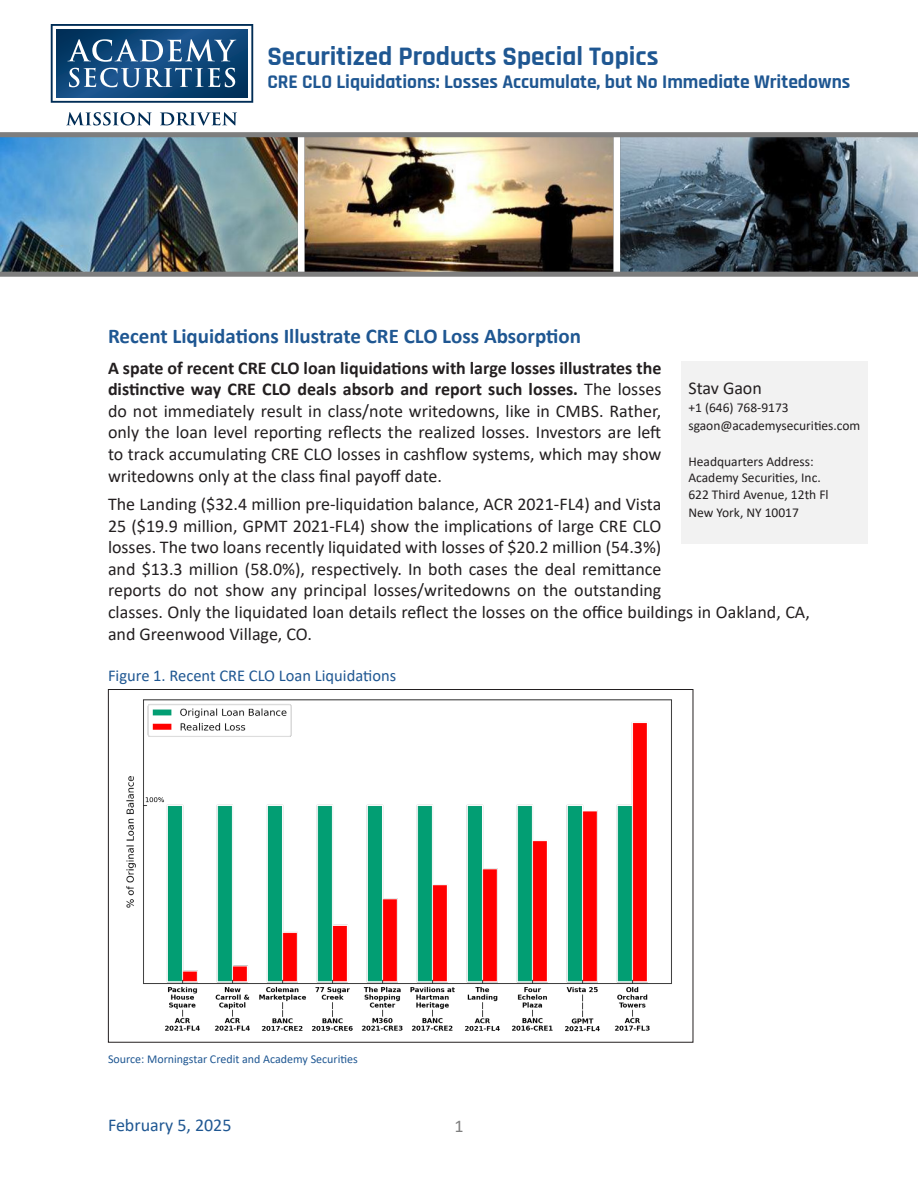
<style>
.page{position:relative;width:918px;height:1188px;background:#fff}
.page>*{position:absolute;margin:0;border:0;box-sizing:border-box;transform-origin:0 0}
.t1{font:700 27px "Rajdhani";color:#1f5792}
.Section_Head{font:700 21px "Calibri";color:#1f5792}
.t2{font:700 19.5px "Rajdhani";color:#1f5792}
.t3{font:18px/21.6px "Calibri";color:#231f20;text-align:justify}
.t4{font:18px "Calibri";color:#1f5792}
.t5{font:18px "Calibri";color:#7e7e7e}
.Figure_Title{font:16.5px "Calibri";color:#1f5792}
.t6{font:13.5px/16.2px "Calibri";color:#231f20}
.Figure_Note{font:12px "Calibri";color:#1f5792}
.s1{font-weight:700}
</style>
<div class="page">
<svg style="left:51px;top:24px;width:202px;height:79px"></svg>
<svg style="left:66px;top:112px;width:86px;height:14px"></svg>
<svg style="left:160px;top:112px;width:77px;height:14px"></svg>
<img style="left:0;top:137px;width:918px;height:135px">
<div style="left:682px;top:361px;width:186px;height:182px;background:#f2f2f2"></div>
<div style="left:0;top:272px;width:918px;height:5px;background:#7e7e7e"></div>
<div style="left:0;top:132px;width:918px;height:5px;background:#7e7e7e"></div>
<img style="left:126px;top:699px;width:546px;height:333px">
<h1 class="t1" style="left:267px;top:40px;width:393px">Securitized Products Special Topics</h1>
<p class="t2" style="left:267px;top:70px;width:585px">CRE CLO Liquidations: Losses Accumulate, but No Immediate Writedowns</p>
<p class="Section_Head" style="left:108px;top:321px;width:475px">Recent Liquidations Illustrate CRE CLO Loss Absorption</p>
<p class="t3" style="left:108px;top:356px;width:555px"><span class="s1">A spate of recent CRE CLO loan liquidations with large losses illustrates the distinctive way CRE CLO deals absorb and report such losses.</span> The losses do not immediately result in class/note writedowns, like in CMBS. Rather, only the loan level reporting reflects the realized losses. Investors are left to track accumulating CRE CLO losses in cashflow systems, which may show writedowns only at the class final payoff date.</p>
<p class="t3" style="left:108px;top:493px;width:704px;text-align:left">The Landing ($32.4 million pre-liquidation balance, ACR 2021-FL4) and Vista<br>25 ($19.9 million, GPMT 2021-FL4) show the implications of large CRE CLO<br>losses. The two loans recently liquidated with losses of $20.2 million (54.3%)<br>and $13.3 million (58.0%), respectively. In both cases the deal remittance<br>reports do not show any principal losses/writedowns on the outstanding<br>classes. Only the liquidated loan details reflect the losses on the office buildings in Oakland, CA, and Greenwood Village, CO.</p>
<p class="Figure_Title" style="left:108px;top:664px;width:290px">Figure 1. Recent CRE CLO Loan Liquidations</p>
<p class="t3" style="left:688px;top:377px;width:75px">Stav Gaon</p>
<p class="t6" style="left:688px;top:398px;width:174px;line-height:18px">+1 (646) 768-9173 sgaon@academysecurities.com</p>
<p class="t6" style="left:688px;top:453px;width:142px">Headquarters Address:<br>Academy Securities, Inc.<br>622 Third Avenue, 12th Fl</p>
<p class="t6" style="left:688px;top:504px;width:112px">New York, NY 10017</p>
<p class="Figure_Note" style="left:108px;top:1051px;width:251px">Source: Morningstar Credit and Academy Securities</p>
<p class="t4" style="left:108px;top:1112px;width:125px">February 5, 2025</p>
<p class="t5" style="left:454px;top:1114px;width:11px">1</p>
</div>
